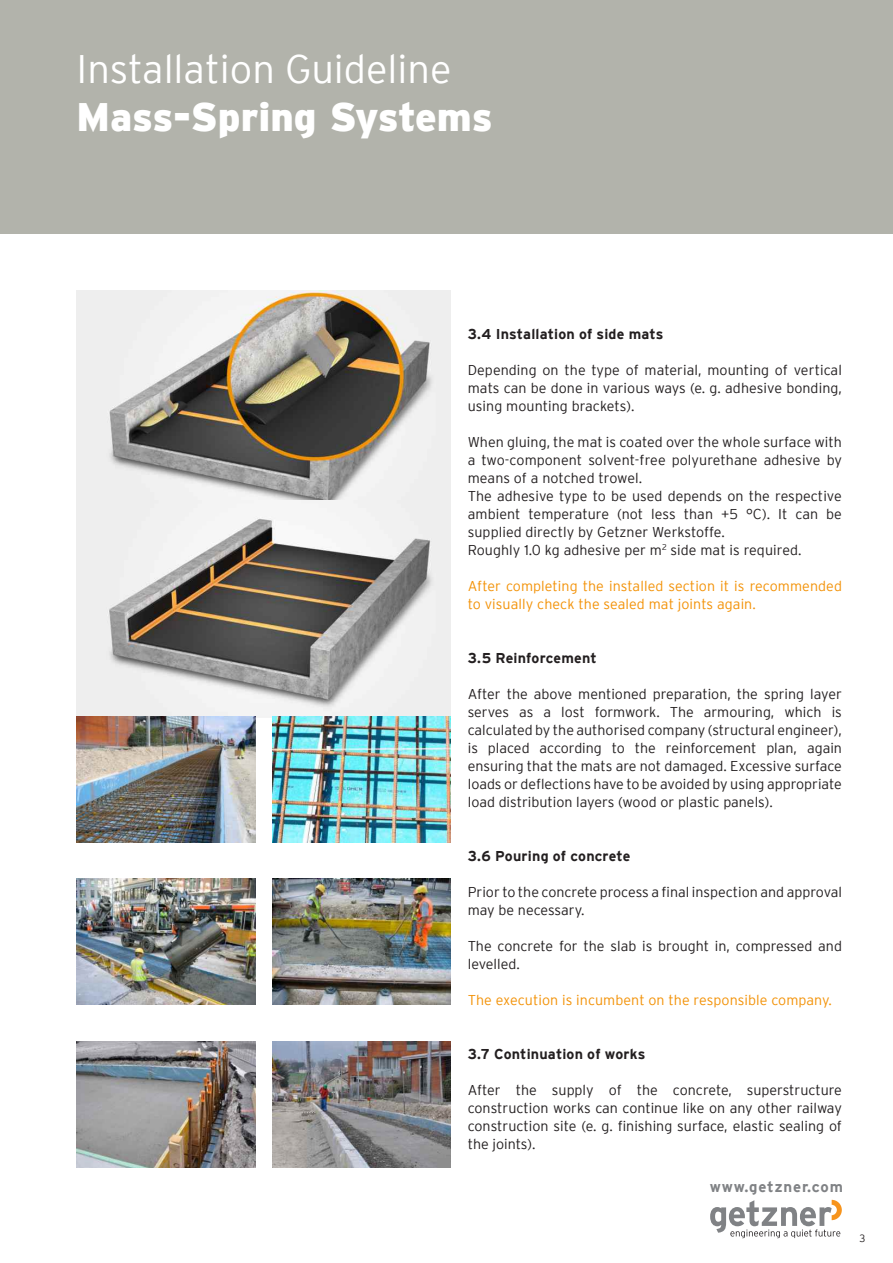
<style>
.page{position:relative;width:893px;height:1263px;background:#fff}
.page>*{position:absolute;margin:0;border:0;box-sizing:border-box;transform-origin:0 0}
.t1{font:300 39.75px "Interstate";color:#fff}
.t2{font:900 39.75px "Interstate";color:#fff}
.t3{font:700 15px "Interstate";letter-spacing:.055em;color:#808285}
.t4{font:300 14.25px/18px "Interstate";color:#231f20;text-align:justify}
.t5{font:300 14.25px/18px "Interstate";letter-spacing:.005em;color:#f39207}
.t6{font:700 14.25px "Interstate";letter-spacing:.01em;color:#231f20}
.t7{font:300 10.5px "Interstate";color:#231f20}
</style>
<div class="page">
<svg style="left:710px;top:1200px;width:132px;height:38px"></svg>
<div style="left:0;top:0;width:893px;height:234px;background:#b2b3ab"></div>
<img style="left:77px;top:290px;width:374px;height:211px">
<img style="left:77px;top:501px;width:374px;height:216px">
<img style="left:77px;top:878px;width:178px;height:126px">
<img style="left:77px;top:717px;width:178px;height:126px">
<img style="left:272px;top:717px;width:179px;height:126px">
<img style="left:272px;top:878px;width:179px;height:126px">
<img style="left:77px;top:1041px;width:178px;height:126px">
<img style="left:272px;top:1041px;width:179px;height:126px">
<h1 class="t1" style="left:77px;top:51px;width:377px">Installation Guideline</h1>
<h1 class="t2" style="left:77px;top:101px;width:418px">Mass-Spring Systems</h1>
<p class="t6" style="left:468px;top:328px;width:197px">3.4 Installation of side mats</p>
<p class="t4" style="left:468px;top:362px;width:376px">Depending on the type of material, mounting of vertical mats can be done in various ways (e. g. adhesive bonding, using mounting brackets).</p>
<p class="t4" style="left:468px;top:434px;width:376px;text-align:left">When gluing, the mat is coated over the whole surface with a two-component solvent-free polyurethane adhesive by means of a notched trowel.<br>The adhesive type to be used depends on the respective ambient temperature (not less than +5 °C). It can be supplied directly by Getzner Werkstoffe.<br>Roughly 1.0 kg adhesive per m<sup>2</sup> side mat is required.</p>
<p class="t5" style="left:468px;top:578px;width:376px">After completing the installed section it is recommended to visually check the sealed mat joints again.</p>
<p class="t6" style="left:468px;top:652px;width:131px">3.5 Reinforcement</p>
<p class="t4" style="left:468px;top:686px;width:376px">After the above mentioned preparation, the spring layer serves as a lost formwork. The armouring, which is calculated by the authorised company (structural engineer), is placed according to the reinforcement plan, again ensuring that the mats are not damaged. Excessive surface loads or deflections have to be avoided by using appropriate load distribution layers (wood or plastic panels).</p>
<p class="t6" style="left:468px;top:850px;width:164px">3.6 Pouring of concrete</p>
<p class="t4" style="left:468px;top:883px;width:376px">Prior to the concrete process a final inspection and approval may be necessary.</p>
<p class="t4" style="left:468px;top:938px;width:376px">The concrete for the slab is brought in, compressed and levelled.</p>
<p class="t5" style="left:468px;top:992px;width:366px">The execution is incumbent on the responsible company.</p>
<p class="t6" style="left:468px;top:1048px;width:179px">3.7 Continuation of works</p>
<p class="t4" style="left:468px;top:1082px;width:376px">After the supply of the concrete, superstructure construction works can continue like on any other railway construction site (e. g. finishing surface, elastic sealing of the joints).</p>
<p class="t3" style="left:710px;top:1180px;width:135px">www.getzner.com</p>
<p class="t7" style="left:859px;top:1233px;width:7px">3</p>
</div>
